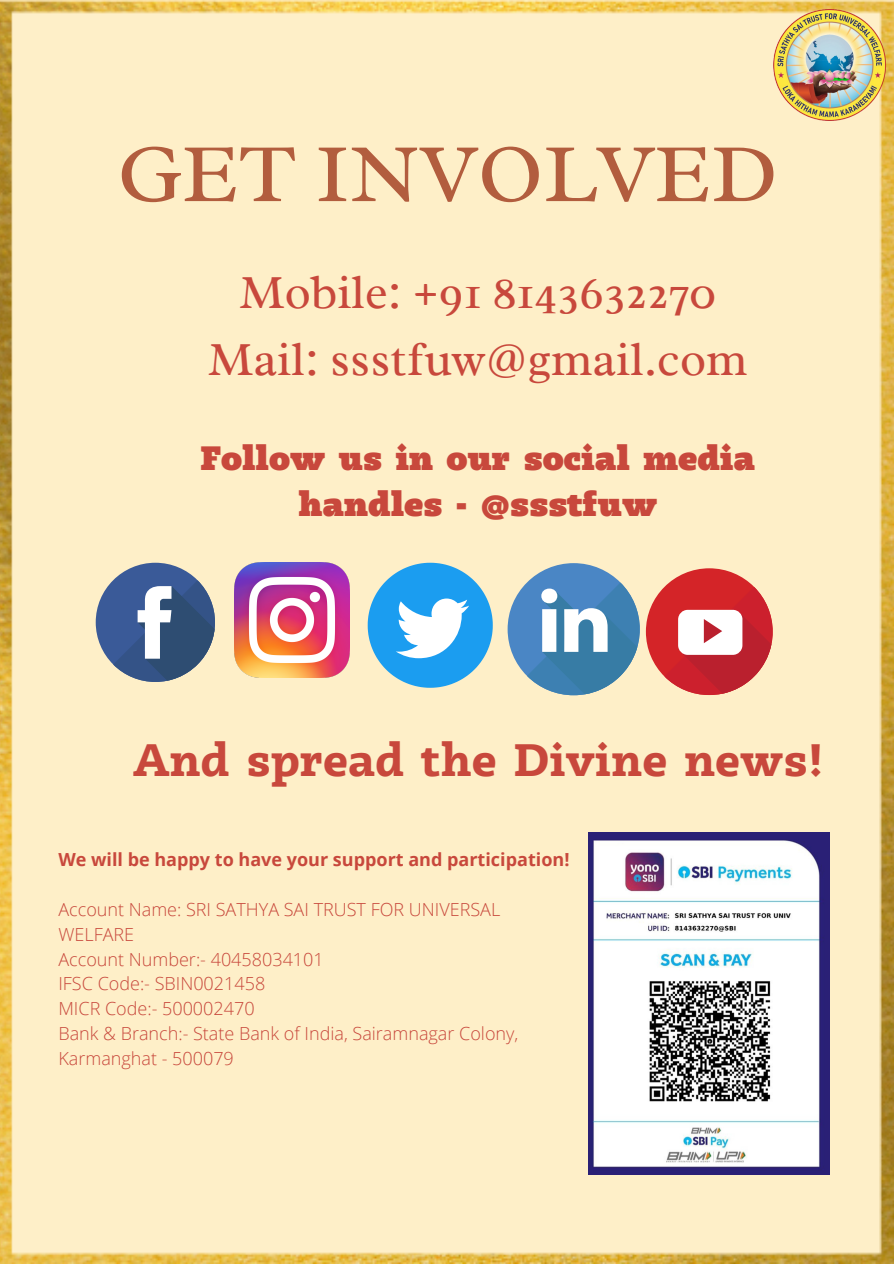
<style>
.page{position:relative;width:894px;height:1264px;background:#fff}
.page>*{position:absolute;margin:0;border:0;box-sizing:border-box;transform-origin:0 0}
.t1{font:84px "Radley";color:#b25d3e}
.t2{font:48px/66.4px "Radley";color:#c8483c;text-align:center}
.t3{font:700 48px "Radcliffe";color:#c8483c}
.t4{font:800 33px/46.2px "Radcliffe";color:#c8483c;text-align:center}
.t5{font:300 18px/24.8px "Open Sans";color:#c8483c}
.t6{font:700 18px "Open Sans";color:#c8483c}
</style>
<div class="page">
<div style="left:0;top:0;width:893px;height:1263px;background:#feefc8"></div>
<div style="left:96px;top:562px;width:119px;height:120px;background:#3a5a98;border-radius:50%"></div>
<svg style="left:113px;top:580px;width:108px;height:107px"></svg>
<img style="left:235px;top:562px;width:114px;height:115px">
<svg style="left:367px;top:562px;width:125px;height:125px"></svg>
<div style="left:507px;top:563px;width:132px;height:132px;background:#4a86c5;border-radius:50%"></div>
<svg style="left:527px;top:582px;width:119px;height:119px"></svg>
<img style="left:773px;top:9px;width:111px;height:112px">
<div style="left:645px;top:568px;width:127px;height:127px;background:#d42428;border-radius:50%"></div>
<svg style="left:664px;top:587px;width:114px;height:114px"></svg>
<img style="left:588px;top:832px;width:241px;height:342px">
<h1 class="t1" style="left:117px;top:120px;width:661px">GET INVOLVED</h1>
<h2 class="t2" style="left:208px;top:259px;width:540px">Mobile: +91 8143632270<br>Mail: ssstfuw@gmail.com</h2>
<h3 class="t4" style="left:200px;top:438px;width:556px">Follow us in our social media handles - @ssstfuw</h3>
<h2 class="t3" style="left:133px;top:733px;width:691px">And spread the Divine news!</h2>
<p class="t6" style="left:58px;top:847px;width:512px">We will be happy to have your support and participation!</p>
<p class="t5" style="left:58px;top:896px;width:461px">Account Name: SRI SATHYA SAI TRUST FOR UNIVERSAL<br>WELFARE<br>Account Number:- 40458034101<br>IFSC Code:- SBIN0021458<br>MICR Code:- 500002470<br>Bank &amp; Branch:- State Bank of India, Sairamnagar Colony,<br>Karmanghat - 500079</p>
</div>
